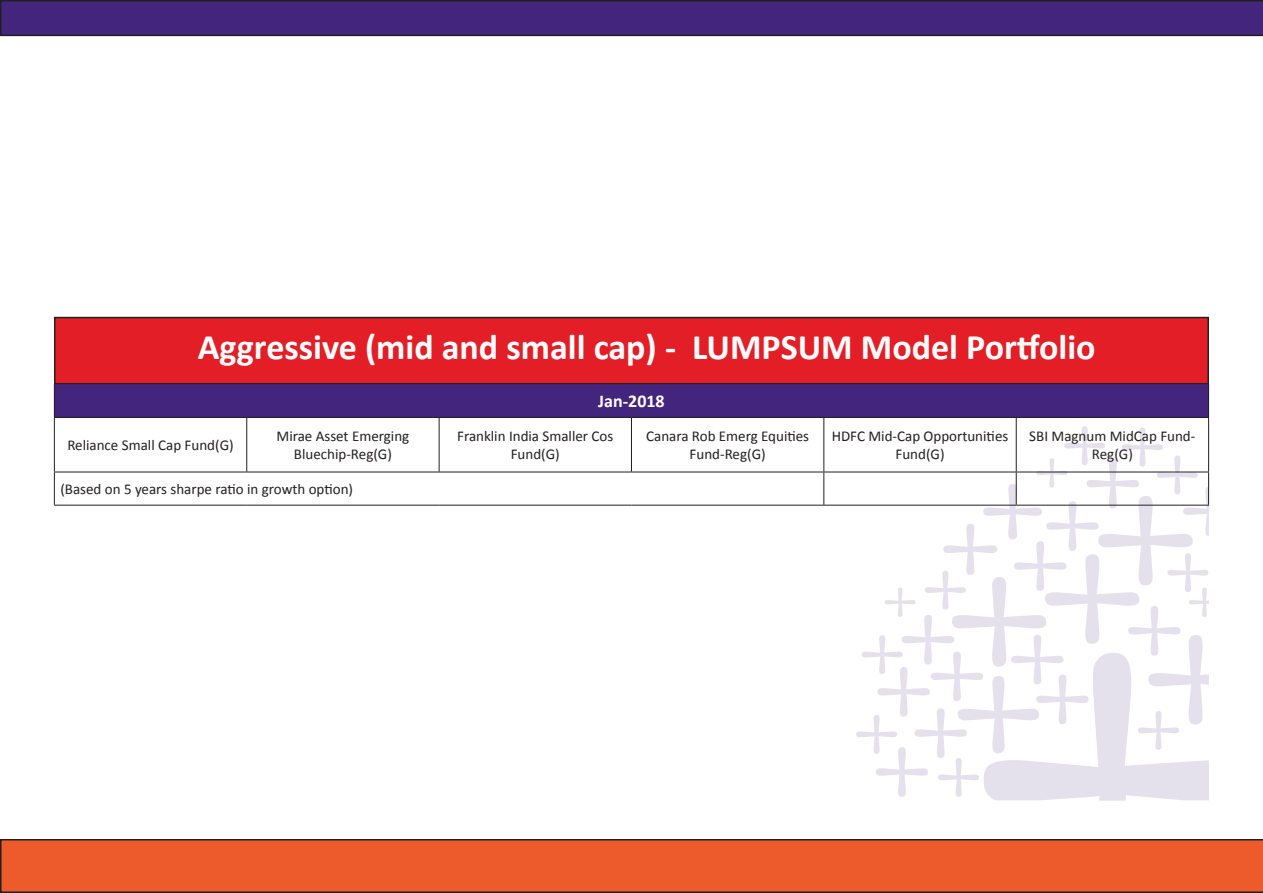
<style>
.page{position:relative;width:1263px;height:893px;background:#fff}
.page>*{position:absolute;margin:0;border:0;box-sizing:border-box;transform-origin:0 0}
.t1{font:700 36px "Calibri";color:#fff}
.t2{font:700 18px "Calibri";color:#fff}
.t3{font:15px/18px "Calibri";color:#231f20;text-align:center}
</style>
<div class="page">
<svg style="left:856px;top:426px;width:353px;height:374px"></svg>
<svg style="left:0;top:839px;width:1263px;height:54px"></svg>
<svg style="left:0;top:0;width:1263px;height:36px"></svg>
<div style="left:55px;top:318px;width:1153px;height:66px;background:#e41e27"></div>
<div style="left:54px;top:317px;width:1155px;height:68px;border:2px solid #231f20"></div>
<div style="left:54px;top:384px;width:1154px;height:33px;background:#44257d"></div>
<hr style="left:54px;top:383px;width:193px;height:1px;background:#231f20">
<hr style="left:54px;top:384px;width:1px;height:33px;background:#231f20">
<hr style="left:247px;top:383px;width:192px;height:1px;background:#231f20">
<hr style="left:439px;top:383px;width:192px;height:1px;background:#231f20">
<hr style="left:631px;top:383px;width:193px;height:1px;background:#231f20">
<hr style="left:824px;top:383px;width:192px;height:1px;background:#231f20">
<hr style="left:1016px;top:383px;width:193px;height:1px;background:#231f20">
<hr style="left:1208px;top:384px;width:1px;height:33px;background:#231f20">
<hr style="left:54px;top:417px;width:193px;height:1px;background:#231f20">
<hr style="left:54px;top:418px;width:1px;height:54px;background:#231f20">
<hr style="left:247px;top:417px;width:192px;height:1px;background:#231f20">
<hr style="left:246px;top:418px;width:1px;height:54px;background:#231f20">
<hr style="left:439px;top:417px;width:192px;height:1px;background:#231f20">
<hr style="left:439px;top:418px;width:1px;height:54px;background:#231f20">
<hr style="left:631px;top:417px;width:193px;height:1px;background:#231f20">
<hr style="left:631px;top:418px;width:1px;height:54px;background:#231f20">
<hr style="left:824px;top:417px;width:192px;height:1px;background:#231f20">
<hr style="left:823px;top:418px;width:1px;height:54px;background:#231f20">
<hr style="left:1016px;top:417px;width:193px;height:1px;background:#231f20">
<hr style="left:1016px;top:418px;width:1px;height:54px;background:#231f20">
<hr style="left:1208px;top:418px;width:1px;height:54px;background:#231f20">
<hr style="left:54px;top:472px;width:193px;height:1px;background:#231f20">
<hr style="left:54px;top:472px;width:1px;height:33px;background:#231f20">
<hr style="left:247px;top:472px;width:192px;height:1px;background:#231f20">
<hr style="left:439px;top:472px;width:192px;height:1px;background:#231f20">
<hr style="left:631px;top:472px;width:193px;height:1px;background:#231f20">
<hr style="left:824px;top:472px;width:192px;height:1px;background:#231f20">
<hr style="left:823px;top:472px;width:1px;height:33px;background:#231f20">
<hr style="left:1016px;top:472px;width:193px;height:1px;background:#231f20">
<hr style="left:1016px;top:472px;width:1px;height:33px;background:#231f20">
<hr style="left:1208px;top:472px;width:1px;height:33px;background:#231f20">
<hr style="left:54px;top:505px;width:193px;height:1px;background:#231f20">
<hr style="left:247px;top:505px;width:192px;height:1px;background:#231f20">
<hr style="left:439px;top:505px;width:192px;height:1px;background:#231f20">
<hr style="left:631px;top:505px;width:193px;height:1px;background:#231f20">
<hr style="left:824px;top:505px;width:192px;height:1px;background:#231f20">
<hr style="left:1016px;top:505px;width:193px;height:1px;background:#231f20">
<h1 class="t1" style="left:198px;top:325px;width:899px">Aggressive (mid and small cap) - LUMPSUM Model Portfolio</h1>
<p class="t2" style="left:598px;top:390px;width:68px">Jan-2018</p>
<p class="t3" style="left:67px;top:436px;width:168px">Reliance Small Cap Fund(G)</p>
<p class="t3" style="left:277px;top:427px;width:134px">Mirae Asset Emerging<br>Bluechip-Reg(G)</p>
<p class="t3" style="left:457px;top:427px;width:158px">Franklin India Smaller Cos<br>Fund(G)</p>
<p class="t3" style="left:646px;top:427px;width:164px">Canara Rob Emerg Equities<br>Fund-Reg(G)</p>
<p class="t3" style="left:832px;top:427px;width:178px">HDFC Mid-Cap Opportunities<br>Fund(G)</p>
<p class="t3" style="left:1029px;top:427px;width:168px">SBI Magnum MidCap Fund-<br>Reg(G)</p>
<p class="t3" style="left:60px;top:479px;width:294px">(Based on 5 years sharpe ratio in growth option)</p>
</div>
